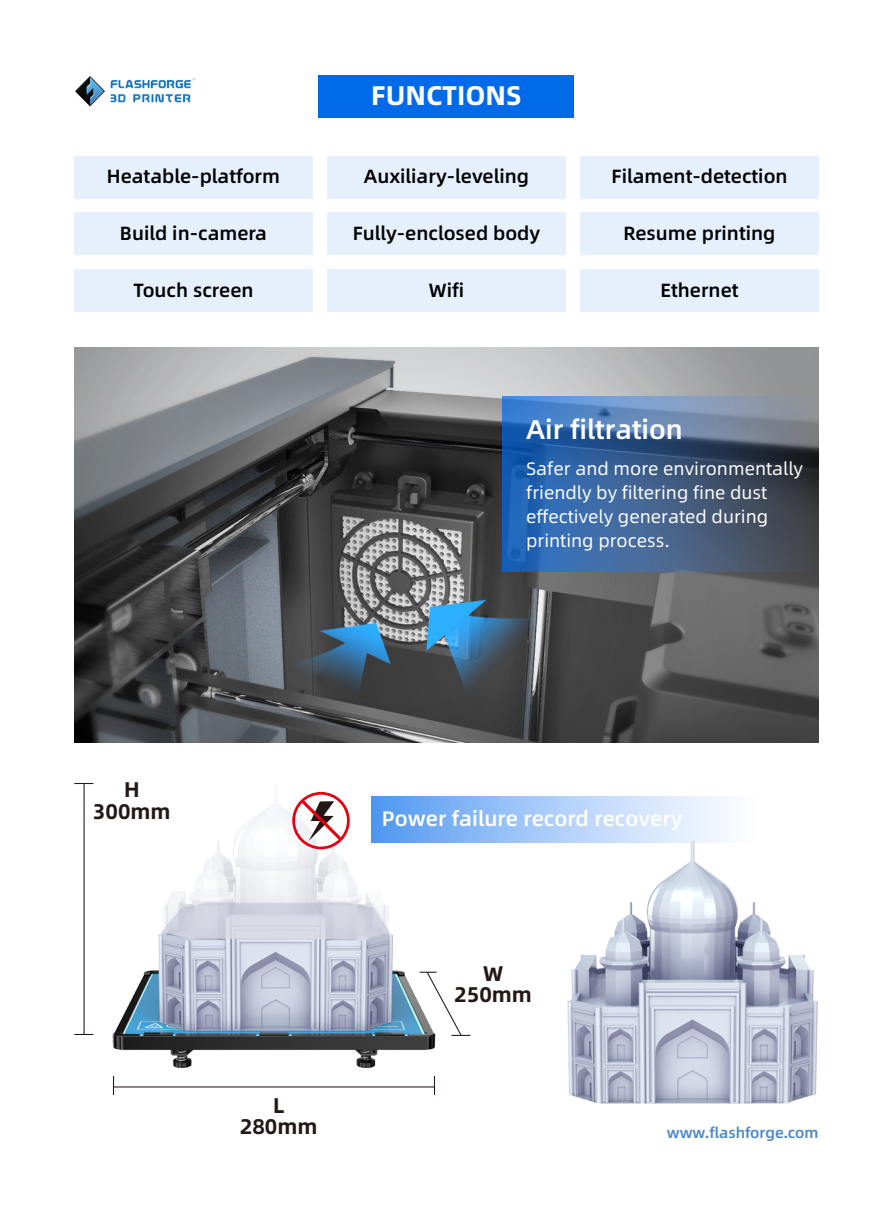
<style>
.page{position:relative;width:893px;height:1212px;background:#fff}
.page>*{position:absolute;margin:0;border:0;box-sizing:border-box;transform-origin:0 0}
.t1{font:27px "Alibaba Pu Hui Ti M";color:#fff}
.t2{font:27px "Alibaba Pu Hui Ti B";color:#fff}
.t3{font:21.3px/21.3px "Alibaba Pu Hui Ti B";color:#231815;text-align:center}
.t4{font:21px "Alibaba Pu Hui Ti M";color:#fff}
.t5{font:19.2px "Alibaba Pu Hui Ti M";color:#000}
.t6{font:18px/24px "Alibaba Pu Hui Ti R";color:#fff}
.t7{font:15px "Alibaba Pu Hui Ti M";color:#4a88c9}
</style>
<div class="page">
<img style="left:112px;top:791px;width:323px;height:277px">
<div style="left:319px;top:75px;width:255px;height:42px;background:#006ae9"></div>
<div style="left:74px;top:156px;width:239px;height:43px;background:#e6f0fc"></div>
<div style="left:327px;top:156px;width:239px;height:43px;background:#e6f0fc"></div>
<div style="left:580px;top:156px;width:239px;height:43px;background:#e6f0fc"></div>
<div style="left:74px;top:213px;width:239px;height:42px;background:#e6f0fc"></div>
<div style="left:327px;top:213px;width:239px;height:42px;background:#e6f0fc"></div>
<div style="left:580px;top:213px;width:239px;height:42px;background:#e6f0fc"></div>
<div style="left:74px;top:269px;width:239px;height:43px;background:#e6f0fc"></div>
<div style="left:327px;top:269px;width:239px;height:43px;background:#e6f0fc"></div>
<div style="left:580px;top:269px;width:239px;height:43px;background:#e6f0fc"></div>
<img style="left:74px;top:348px;width:745px;height:394px">
<svg style="left:292px;top:792px;width:58px;height:57px"></svg>
<hr style="left:114px;top:1086px;width:320px;height:1px;background:#231815">
<hr style="left:84px;top:783px;width:1px;height:251px;background:#231815">
<svg style="left:113px;top:1076px;width:1px;height:19px"></svg>
<svg style="left:434px;top:1076px;width:1px;height:19px"></svg>
<svg style="left:74px;top:1034px;width:19px;height:1px"></svg>
<svg style="left:74px;top:783px;width:19px;height:1px"></svg>
<svg style="left:420px;top:971px;width:50px;height:66px"></svg>
<svg style="left:503px;top:396px;width:314px;height:176px;background:#43638e"></svg>
<div style="left:371px;top:797px;width:385px;height:45px;background:linear-gradient(to right,#559bf2,#fff)"></div>
<img style="left:568px;top:840px;width:249px;height:264px">
<img style="left:75px;top:76px;width:120px;height:31px">
<p class="t5" style="left:107px;top:161px;width:175px">Heatable-platform</p>
<p class="t5" style="left:120px;top:218px;width:149px">Build in-camera</p>
<p class="t5" style="left:133px;top:275px;width:122px">Touch screen</p>
<h1 class="t2" style="left:371px;top:74px;width:152px">FUNCTIONS</h1>
<p class="t5" style="left:364px;top:161px;width:167px">Auxiliary-leveling</p>
<p class="t5" style="left:353px;top:218px;width:189px">Fully-enclosed body</p>
<p class="t5" style="left:429px;top:275px;width:37px">Wifi</p>
<p class="t5" style="left:611px;top:161px;width:178px">Filament-detection</p>
<p class="t5" style="left:624px;top:218px;width:153px">Resume printing</p>
<p class="t5" style="left:660px;top:275px;width:80px">Ethernet</p>
<h1 class="t1" style="left:526px;top:409px;width:158px">Air filtration</h1>
<p class="t6" style="left:526px;top:456px;width:278px">Safer and more environmentally friendly by filtering fine dust effectively generated during printing process.</p>
<p class="t3" style="left:93px;top:778px;width:79px">H<br>300mm</p>
<p class="t3" style="left:240px;top:1093px;width:79px">L<br>280mm</p>
<p class="t4" style="left:382px;top:802px;width:302px">Power failure record recovery</p>
<p class="t3" style="left:454px;top:961px;width:79px">W<br>250mm</p>
<p class="t7" style="left:667px;top:1120px;width:153px">www.flashforge.com</p>
</div>
